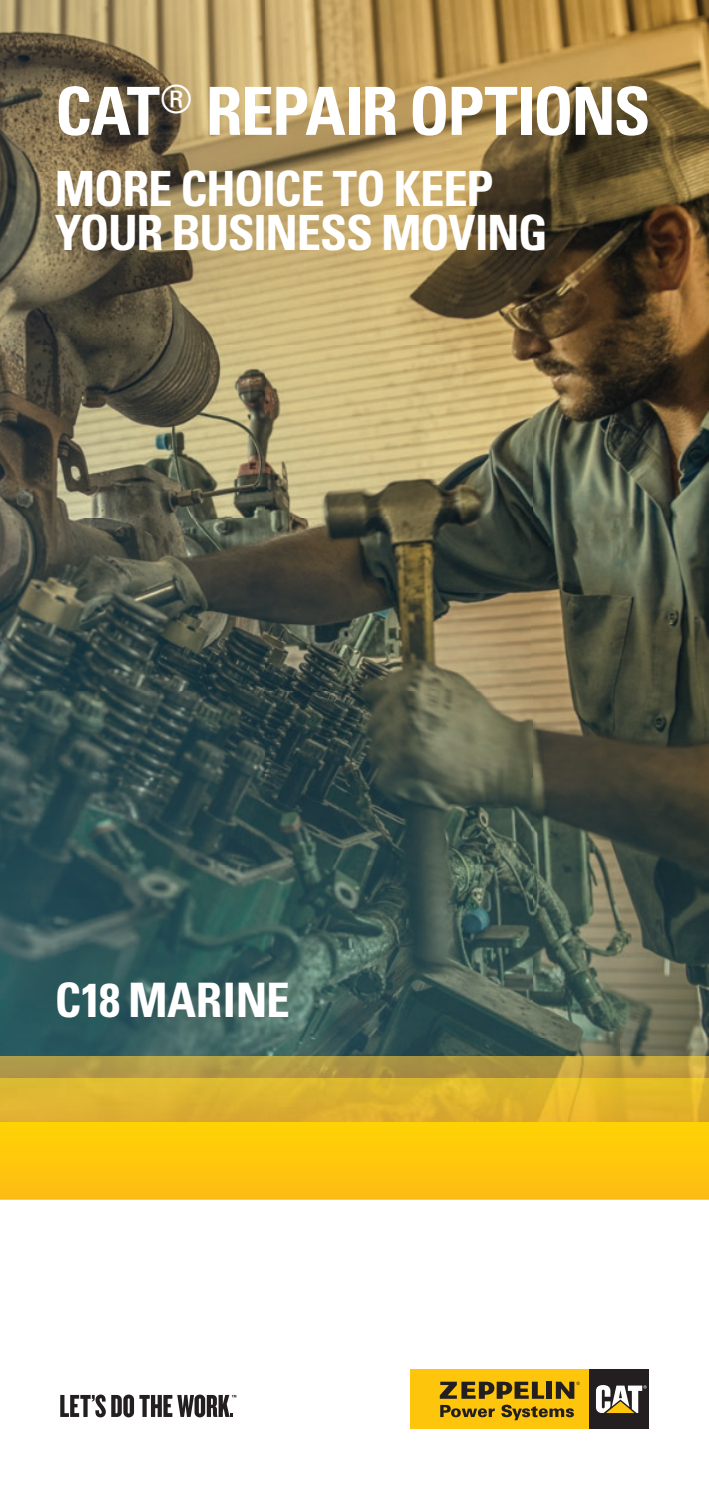
<style>
.page{position:relative;width:709px;height:1489px;background:#fff}
.page>*{position:absolute;margin:0;border:0;box-sizing:border-box;transform-origin:0 0}
.t1{font:700 condensed 66.5px "Univers";letter-spacing:-.03em;color:#fff}
.t2{font:700 condensed 48.5px/44.8px "Univers";letter-spacing:-.03em;color:#fff}
.t3{font:700 condensed 47.5px "Univers";letter-spacing:-.01em;color:#fff}
</style>
<div class="page">
<img style="left:0;top:0;width:709px;height:1037px">
<img style="left:0;top:1037px;width:620px;height:19px">
<img style="left:620px;top:1037px;width:89px;height:19px">
<svg style="left:0;top:1121px;width:709px;height:78px;background:#fdc60c"></svg>
<img style="left:0;top:1056px;width:709px;height:65px">
<svg style="left:0;top:0;width:1px;height:52px"></svg>
<svg style="left:0;top:83px;width:1px;height:16px"></svg>
<svg style="left:0;top:52px;width:1px;height:31px"></svg>
<div style="left:410px;top:1369px;width:179px;height:59px;background:#fec50d"></div>
<div style="left:589px;top:1369px;width:60px;height:59px;background:#231f20"></div>
<svg style="left:596px;top:1385px;width:50px;height:27px"></svg>
<svg style="left:440px;top:1404px;width:55px;height:13px"></svg>
<svg style="left:501px;top:1404px;width:73px;height:15px"></svg>
<svg style="left:556px;top:1381px;width:24px;height:17px"></svg>
<svg style="left:440px;top:1381px;width:104px;height:17px"></svg>
<div style="left:546px;top:1381px;width:6px;height:17px;background:#231f20"></div>
<svg style="left:60px;top:1394px;width:176px;height:23px"></svg>
<h1 class="t1" style="left:55px;top:70px;width:597px">CAT<sup>®</sup> REPAIR OPTIONS</h1>
<p class="t2" style="left:55px;top:166px;width:494px">MORE CHOICE TO KEEP<br>YOUR BUSINESS MOVING</p>
<p class="t3" style="left:55px;top:971px;width:236px">C18 MARINE</p>
</div>
